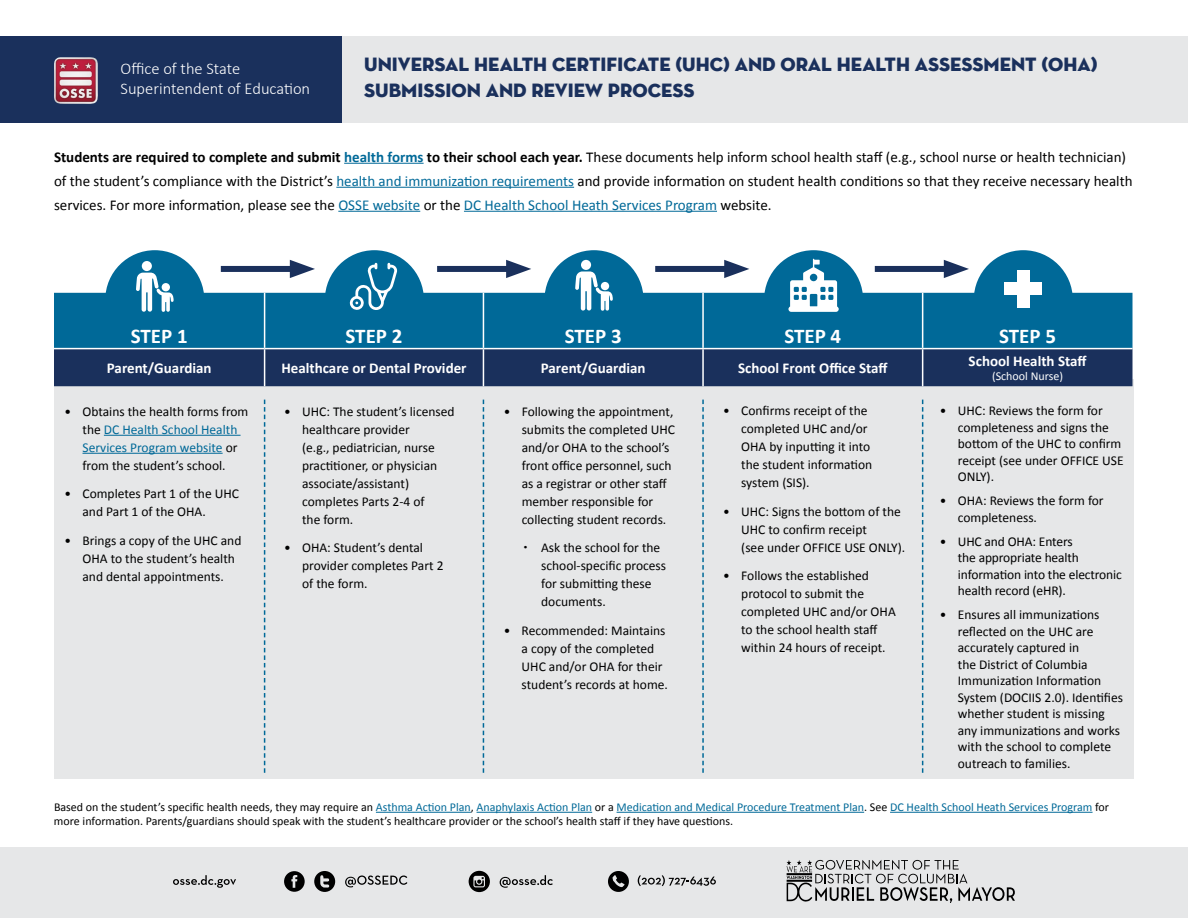
<style>
.page{position:relative;width:1188px;height:918px;background:#fff}
.page>*{position:absolute;margin:0;border:0;box-sizing:border-box;transform-origin:0 0}
.t1{font:700 21px "Calibri";color:#fff}
.t2{font:19.5px/25.5px "Neutra Disp Titling";color:#1a305c}
.t3{font:300 16.5px/19.8px "Calibri";color:#fff}
.t4{font:15px/24px "Calibri";color:#000}
.t5{font:700 15px "Calibri";color:#fff}
.t6{font:13.5px/18px "Calibri";color:#000}
.t7{font:12px/14.4px "Calibri";color:#000}
.t8{font:12px "Calibri";color:#fff}
.s1{font-weight:700}
.s2{font-weight:700;color:#006998}
.s3{color:#006998}
</style>
<div class="page">
<div style="left:54px;top:379px;width:1080px;height:400px;background:#e6e7e8"></div>
<div style="left:0;top:848px;width:1188px;height:70px;background:#e6e7e8"></div>
<div style="left:4px;top:36px;width:1184px;height:86px;background:#e6e7e8"></div>
<div style="left:105px;top:250px;width:99px;height:99px;background:#006998;border-radius:50%"></div>
<div style="left:325px;top:250px;width:99px;height:99px;background:#006998;border-radius:50%"></div>
<div style="left:544px;top:250px;width:100px;height:99px;background:#006998;border-radius:50%"></div>
<div style="left:764px;top:250px;width:99px;height:99px;background:#006998;border-radius:50%"></div>
<div style="left:974px;top:250px;width:99px;height:99px;background:#006998;border-radius:50%"></div>
<hr style="left:344px;top:163px;width:80px;height:1px;background:#006998">
<hr style="left:336px;top:187px;width:238px;height:1px;background:#006998">
<hr style="left:338px;top:211px;width:82px;height:1px;background:#006998">
<hr style="left:464px;top:211px;width:253px;height:1px;background:#006998">
<hr style="left:104px;top:435px;width:137px;height:1px;background:#006998">
<hr style="left:82px;top:453px;width:141px;height:1px;background:#006998">
<hr style="left:376px;top:812px;width:95px;height:1px;background:#006998">
<hr style="left:477px;top:812px;width:115px;height:1px;background:#006998">
<hr style="left:617px;top:812px;width:247px;height:1px;background:#006998">
<hr style="left:890px;top:812px;width:203px;height:1px;background:#006998">
<svg style="left:264px;top:400px;width:1px;height:373px"></svg>
<svg style="left:483px;top:400px;width:1px;height:373px"></svg>
<svg style="left:702px;top:400px;width:2px;height:373px"></svg>
<svg style="left:922px;top:400px;width:1px;height:373px"></svg>
<div style="left:54px;top:293px;width:1078px;height:55px;background:#006998"></div>
<div style="left:54px;top:349px;width:1078px;height:37px;background:#1a305c"></div>
<hr style="left:264px;top:293px;width:1px;height:55px;background:#fff">
<hr style="left:483px;top:293px;width:1px;height:55px;background:#fff">
<hr style="left:702px;top:293px;width:2px;height:55px;background:#fff">
<hr style="left:922px;top:293px;width:1px;height:55px;background:#fff">
<hr style="left:54px;top:348px;width:211px;height:1px;background:#fff">
<hr style="left:265px;top:348px;width:218px;height:1px;background:#fff">
<hr style="left:264px;top:349px;width:1px;height:37px;background:#fff">
<hr style="left:483px;top:348px;width:220px;height:1px;background:#fff">
<hr style="left:483px;top:349px;width:1px;height:37px;background:#fff">
<hr style="left:703px;top:348px;width:220px;height:1px;background:#fff">
<hr style="left:702px;top:349px;width:2px;height:37px;background:#fff">
<hr style="left:923px;top:348px;width:209px;height:1px;background:#fff">
<hr style="left:922px;top:349px;width:1px;height:37px;background:#fff">
<svg style="left:788px;top:259px;width:51px;height:53px"></svg>
<svg style="left:136px;top:273px;width:38px;height:39px"></svg>
<div style="left:142px;top:261px;width:10px;height:10px;background:#fff;border-radius:50%"></div>
<div style="left:162px;top:283px;width:8px;height:8px;background:#fff;border-radius:50%"></div>
<svg style="left:575px;top:271px;width:38px;height:40px"></svg>
<div style="left:581px;top:260px;width:10px;height:10px;background:#fff;border-radius:50%"></div>
<div style="left:601px;top:282px;width:8px;height:8px;background:#fff;border-radius:50%"></div>
<svg style="left:350px;top:263px;width:47px;height:47px"></svg>
<div style="left:1017px;top:270px;width:13px;height:38px;background:#fff"></div>
<div style="left:1004px;top:283px;width:38px;height:12px;background:#fff"></div>
<div style="left:221px;top:266px;width:79px;height:6px;background:#1a305c"></div>
<svg style="left:290px;top:260px;width:25px;height:18px"></svg>
<div style="left:655px;top:266px;width:80px;height:6px;background:#1a305c"></div>
<svg style="left:724px;top:260px;width:25px;height:18px"></svg>
<div style="left:875px;top:266px;width:79px;height:6px;background:#1a305c"></div>
<svg style="left:944px;top:260px;width:25px;height:18px"></svg>
<div style="left:437px;top:266px;width:80px;height:6px;background:#1a305c"></div>
<svg style="left:506px;top:260px;width:25px;height:18px"></svg>
<svg style="left:284px;top:871px;width:21px;height:21px"></svg>
<svg style="left:314px;top:871px;width:21px;height:21px"></svg>
<svg style="left:345px;top:876px;width:62px;height:11px"></svg>
<svg style="left:173px;top:875px;width:63px;height:13px"></svg>
<svg style="left:608px;top:871px;width:21px;height:21px"></svg>
<svg style="left:638px;top:875px;width:78px;height:11px"></svg>
<svg style="left:787px;top:860px;width:228px;height:43px"></svg>
<svg style="left:500px;top:875px;width:53px;height:13px"></svg>
<svg style="left:469px;top:871px;width:21px;height:21px"></svg>
<div style="left:0;top:36px;width:342px;height:86px;background:#1a305c"></div>
<img style="left:54px;top:57px;width:44px;height:47px">
<p class="t3" style="left:121px;top:58px;width:191px">Office of the State<br>Superintendent of Education</p>
<h2 class="t2" style="left:364px;top:52px;width:735px">UNIVERSAL HEALTH CERTIFICATE (UHC) AND ORAL HEALTH ASSESSMENT (OHA)<br>SUBMISSION AND REVIEW PROCESS</h2>
<p class="t4" style="left:54px;top:145px;width:1080px"><span class="s1">Students are required to complete and submit</span> <span class="s2">health forms</span> <span class="s1">to their school each year.</span> These documents help inform school health staff (e.g., school nurse or health technician) of the student’s compliance with the District’s <span class="s3">health and immunization requirements</span> and provide information on student health conditions so that they receive necessary health services. For more information, please see the <span class="s3">OSSE website</span> or the <span class="s3">DC Health School Heath Services Program</span> website.</p>
<h1 class="t1" style="left:131px;top:321px;width:58px">STEP 1</h1>
<h1 class="t1" style="left:346px;top:321px;width:58px">STEP 2</h1>
<h1 class="t1" style="left:565px;top:321px;width:58px">STEP 3</h1>
<h1 class="t1" style="left:784px;top:321px;width:58px">STEP 4</h1>
<h1 class="t1" style="left:999px;top:321px;width:58px">STEP 5</h1>
<p class="t5" style="left:107px;top:357px;width:106px">Parent/Guardian</p>
<p class="t5" style="left:281px;top:357px;width:187px">Healthcare or Dental Provider</p>
<p class="t5" style="left:541px;top:357px;width:106px">Parent/Guardian</p>
<p class="t5" style="left:738px;top:357px;width:151px">School Front Office Staff</p>
<p class="t5" style="left:969px;top:350px;width:119px">School Health Staff</p>
<p class="t8" style="left:992px;top:369px;width:72px">(School Nurse)</p>
<p class="t6" style="left:741px;top:402px;width:133px;text-indent:-18px">• Confirms receipt of the completed UHC and/or<br>OHA by inputting it into the student information system (SIS).</p>
<p class="t6" style="left:741px;top:502px;width:166px;text-indent:-18px">• UHC: Signs the bottom of the<br>UHC to confirm receipt<br>(see under OFFICE USE ONLY).</p>
<p class="t6" style="left:741px;top:567px;width:156px;text-indent:-18px">• Follows the established protocol to submit the completed UHC and/or OHA to the school health staff within 24 hours of receipt.</p>
<p class="t6" style="left:958px;top:403px;width:167px;line-height:16.5px;text-indent:-18px">• UHC: Reviews the form for completeness and signs the bottom of the UHC to confirm receipt (see under OFFICE USE<br>ONLY).</p>
<p class="t6" style="left:958px;top:493px;width:147px;line-height:16.5px;text-indent:-18px">• OHA: Reviews the form for completeness.</p>
<p class="t6" style="left:958px;top:533px;width:166px;line-height:16.5px;text-indent:-18px">• UHC and OHA: Enters<br>the appropriate health information into the electronic health record (eHR).</p>
<p class="t6" style="left:958px;top:607px;width:167px;line-height:16.5px;text-indent:-18px">• Ensures all immunizations reflected on the UHC are accurately captured in<br>the District of Columbia<br>Immunization Information<br>System (DOCIIS 2.0). Identifies whether student is missing any immunizations and works with the school to complete outreach to families.</p>
<p class="t7" style="left:54px;top:800px;width:1057px">Based on the student’s specific health needs, they may require an <span class="s3">Asthma Action Plan</span>, <span class="s3">Anaphylaxis Action Plan</span> or a <span class="s3">Medication and Medical Procedure Treatment Plan</span>. See <span class="s3">DC Health School Heath Services Program</span> for more information. Parents/guardians should speak with the student’s healthcare provider or the school’s health staff if they have questions.</p>
<p class="t6" style="left:522px;top:402px;width:155px;text-indent:-18px">• Following the appointment, submits the completed UHC and/or OHA to the school’s front office personnel, such as a registrar or other staff member responsible for collecting student records.</p>
<p class="t6" style="left:541px;top:539px;width:127px">Ask the school for the school-specific process for submitting these documents.</p>
<p class="t6" style="left:522px;top:621px;width:148px;text-indent:-18px">• Recommended: Maintains a copy of the completed<br>UHC and/or OHA for their student’s records at home.</p>
<p class="t6" style="left:302px;top:402px;width:154px;text-indent:-18px">• UHC: The student’s licensed healthcare provider<br>(e.g., pediatrician, nurse practitioner, or physician associate/assistant) completes Parts 2-4 of<br>the form.</p>
<p class="t6" style="left:302px;top:539px;width:143px;text-indent:-18px">• OHA: Student’s dental provider completes Part 2 of the form.</p>
<p class="t6" style="left:64px;top:402px;width:185px;text-align:center">• Obtains the health forms from the <span class="s3">DC Health School Health<br>Services Program website</span> or from the student’s school.</p>
<p class="t6" style="left:82px;top:485px;width:158px;text-indent:-18px">• Completes Part 1 of the UHC and Part 1 of the OHA.</p>
<p class="t6" style="left:82px;top:531px;width:160px;text-indent:-18px">• Brings a copy of the UHC and<br>OHA to the student’s health and dental appointments.</p>
</div>
